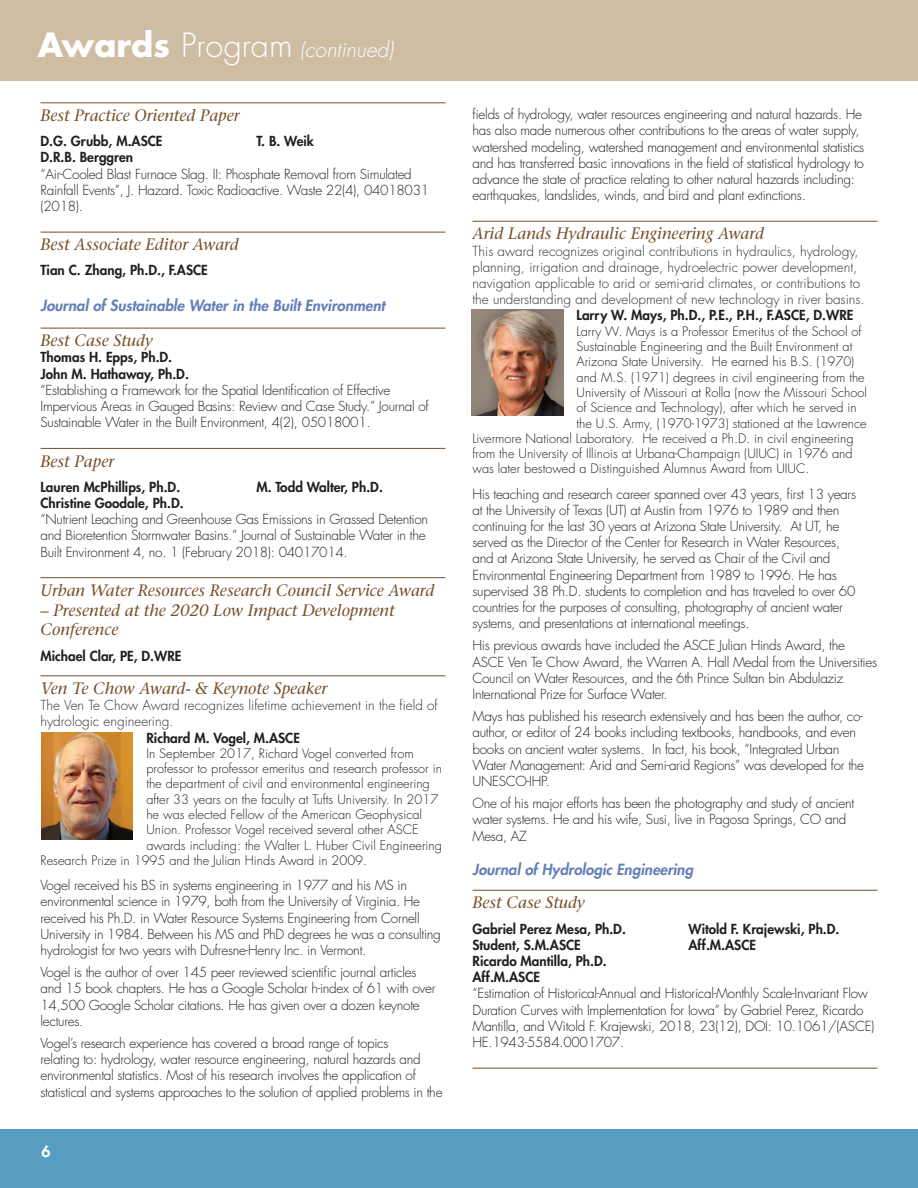
<style>
.page{position:relative;width:918px;height:1188px;background:#fff}
.page>*{position:absolute;margin:0;border:0;box-sizing:border-box;transform-origin:0 0}
.t1{font:italic 300 21px "Futura Std";color:#fff}
.t2{font:italic 16.5px/19.8px "Stone Serif";color:#774e28}
.t3{font:italic 800 15px "Futura Std";color:#6580b7}
.t4{font:800 15px "Futura Std";color:#fff;scale:1.06 1}
.t5{font:300 13.5px/16.2px "Futura Std";letter-spacing:-.02em;color:#231f20}
.t6{font:800 13.5px/16.2px "Futura Std";color:#231f20}
.t7{font:300 13.5px/16.2px "Futura Std";color:#313232}
.t8{font:300 12.75px "Futura Std";color:#231f20}
.s1{font-weight:700;font-style:normal;font-size:32.55px}
.s2{font-style:normal;font-size:32.55px}
</style>
<div class="page">
<div style="left:0;top:1129px;width:918px;height:59px;background:#579dc2"></div>
<hr style="left:40px;top:103px;width:406px;height:1px;background:#774e28">
<hr style="left:40px;top:232px;width:406px;height:1px;background:#774e28">
<hr style="left:40px;top:328px;width:406px;height:1px;background:#774e28">
<hr style="left:40px;top:448px;width:406px;height:1px;background:#774e28">
<hr style="left:40px;top:577px;width:406px;height:1px;background:#774e28">
<hr style="left:40px;top:676px;width:406px;height:1px;background:#774e28">
<hr style="left:472px;top:221px;width:406px;height:1px;background:#774e28">
<hr style="left:472px;top:890px;width:406px;height:1px;background:#774e28">
<hr style="left:472px;top:1068px;width:406px;height:1px;background:#774e28">
<img style="left:41px;top:733px;width:92px;height:106px">
<div style="left:0;top:0;width:918px;height:81px;background:#cebca3"></div>
<img style="left:472px;top:309px;width:91px;height:107px">
<h1 class="t1" style="left:38px;top:37px;width:357px"><span class="s1">Awards</span> <span class="s2">Program</span> (continued)</h1>
<p class="t2" style="left:40px;top:105px;width:201px">Best Practice Oriented Paper</p>
<p class="t6" style="left:40px;top:133px;width:123px">D.G. Grubb, M.ASCE<br>D.R.B. Berggren</p>
<p class="t6" style="left:256px;top:133px;width:59px">T. B. Weik</p>
<p class="t5" style="left:40px;top:166px;width:390px">“Air-Cooled Blast Furnace Slag. II: Phosphate Removal from Simulated<br>Rainfall Events”, J. Hazard. Toxic Radioactive. Waste 22(4), 04018031 (2018).</p>
<p class="t2" style="left:40px;top:235px;width:200px">Best Associate Editor Award</p>
<p class="t6" style="left:40px;top:262px;width:169px">Tian C. Zhang, Ph.D., F.ASCE</p>
<p class="t3" style="left:40px;top:296px;width:346px">Journal of Sustainable Water in the Built Environment</p>
<p class="t2" style="left:40px;top:331px;width:114px">Best Case Study</p>
<p class="t6" style="left:40px;top:349px;width:150px">Thomas H. Epps, Ph.D.<br>John M. Hathaway, Ph.D.</p>
<p class="t5" style="left:40px;top:382px;width:390px">“Establishing a Framework for the Spatial Identification of Effective<br>Impervious Areas in Gauged Basins: Review and Case Study.” Journal of<br>Sustainable Water in the Built Environment, 4(2), 05018001.</p>
<p class="t2" style="left:40px;top:451px;width:75px">Best Paper</p>
<p class="t6" style="left:40px;top:479px;width:145px">Lauren McPhillips, Ph.D.<br>Christine Goodale, Ph.D.</p>
<p class="t6" style="left:256px;top:479px;width:128px">M. Todd Walter, Ph.D.</p>
<p class="t5" style="left:40px;top:512px;width:389px">“Nutrient Leaching and Greenhouse Gas Emissions in Grassed Detention and Bioretention Stormwater Basins.” Journal of Sustainable Water in the<br>Built Environment 4, no. 1 (February 2018): 04017014.</p>
<p class="t2" style="left:40px;top:580px;width:395px">Urban Water Resources Research Council Service Award</p>
<p class="t2" style="left:40px;top:600px;width:356px">– Presented at the 2020 Low Impact Development<br>Conference</p>
<p class="t6" style="left:40px;top:648px;width:143px">Michael Clar, PE, D.WRE</p>
<p class="t2" style="left:40px;top:678px;width:288px">Ven Te Chow Award- &amp; Keynote Speaker</p>
<p class="t7" style="left:40px;top:698px;width:399px">The Ven Te Chow Award recognizes lifetime achievement in the field of hydrologic engineering.</p>
<p class="t6" style="left:146px;top:730px;width:155px">Richard M. Vogel, M.ASCE</p>
<p class="t8" style="left:146px;top:746px;width:269px">In September 2017, Richard Vogel converted from</p>
<p class="t8" style="left:146px;top:761px;width:297px">professor to professor emeritus and research professor in</p>
<p class="t8" style="left:146px;top:776px;width:285px">the department of civil and environmental engineering</p>
<p class="t8" style="left:146px;top:791px;width:293px">after 33 years on the faculty at Tufts University. In 2017</p>
<p class="t8" style="left:146px;top:807px;width:277px">he was elected Fellow of the American Geophysical</p>
<p class="t8" style="left:146px;top:822px;width:274px">Union. Professor Vogel received several other ASCE</p>
<p class="t8" style="left:146px;top:837px;width:297px">awards including: the Walter L. Huber Civil Engineering</p>
<p class="t8" style="left:40px;top:853px;width:328px">Research Prize in 1995 and the Julian Hinds Award in 2009.</p>
<p class="t5" style="left:40px;top:878px;width:402px">Vogel received his BS in systems engineering in 1977 and his MS in environmental science in 1979, both from the University of Virginia. He received his Ph.D. in Water Resource Systems Engineering from Cornell University in 1984. Between his MS and PhD degrees he was a consulting hydrologist for two years with Dufresne-Henry Inc. in Vermont.</p>
<p class="t5" style="left:40px;top:965px;width:397px">Vogel is the author of over 145 peer reviewed scientific journal articles and 15 book chapters. He has a Google Scholar h-index of 61 with over 14,500 Google Scholar citations. He has given over a dozen keynote lectures.</p>
<p class="t5" style="left:40px;top:1035px;width:404px">Vogel’s research experience has covered a broad range of topics<br>relating to: hydrology, water resource engineering, natural hazards and environmental statistics. Most of his research involves the application of statistical and systems approaches to the solution of applied problems in the</p>
<p class="t4" style="left:41px;top:1142px;width:10px">6</p>
<p class="t5" style="left:472px;top:107px;width:393px">fields of hydrology, water resources engineering and natural hazards. He has also made numerous other contributions to the areas of water supply, watershed modeling, watershed management and environmental statistics and has transferred basic innovations in the field of statistical hydrology to advance the state of practice relating to other natural hazards including: earthquakes, landslides, winds, and bird and plant extinctions.</p>
<p class="t2" style="left:472px;top:224px;width:293px">Arid Lands Hydraulic Engineering Award</p>
<p class="t7" style="left:472px;top:243px;width:394px">This award recognizes original contributions in hydraulics, hydrology, planning, irrigation and drainage, hydroelectric power development, navigation applicable to arid or semi-arid climates, or contributions to the understanding and development of new technology in river basins.</p>
<p class="t6" style="left:577px;top:307px;width:278px">Larry W. Mays, Ph.D., P.E., P.H., F.ASCE, D.WRE</p>
<p class="t8" style="left:577px;top:323px;width:287px">Larry W. Mays is a Professor Emeritus of the School of</p>
<p class="t8" style="left:577px;top:339px;width:277px">Sustainable Engineering and the Built Environment at</p>
<p class="t8" style="left:577px;top:354px;width:279px">Arizona State University. He earned his B.S. (1970)</p>
<p class="t8" style="left:577px;top:369px;width:290px">and M.S. (1971) degrees in civil engineering from the</p>
<p class="t8" style="left:577px;top:385px;width:292px">University of Missouri at Rolla (now the Missouri School</p>
<p class="t8" style="left:577px;top:400px;width:282px">of Science and Technology), after which he served in</p>
<p class="t8" style="left:577px;top:415px;width:292px">the U.S. Army, (1970-1973) stationed at the Lawrence</p>
<p class="t8" style="left:472px;top:430px;width:383px">Livermore National Laboratory. He received a Ph.D. in civil engineering</p>
<p class="t8" style="left:472px;top:446px;width:382px">from the University of Illinois at Urbana-Champaign (UIUC) in 1976 and</p>
<p class="t8" style="left:472px;top:461px;width:338px">was later bestowed a Distinguished Alumnus Award from UIUC.</p>
<p class="t5" style="left:472px;top:486px;width:385px">His teaching and research career spanned over 43 years, first 13 years at the University of Texas (UT) at Austin from 1976 to 1989 and then continuing for the last 30 years at Arizona State University. At UT, he served as the Director of the Center for Research in Water Resources, and at Arizona State University, he served as Chair of the Civil and Environmental Engineering Department from 1989 to 1996. He has supervised 38 Ph.D. students to completion and has traveled to over 60 countries for the purposes of consulting, photography of ancient water systems, and presentations at international meetings.</p>
<p class="t5" style="left:472px;top:638px;width:406px">His previous awards have included the ASCE Julian Hinds Award, the ASCE Ven Te Chow Award, the Warren A. Hall Medal from the Universities Council on Water Resources, and the 6th Prince Sultan bin Abdulaziz International Prize for Surface Water.</p>
<p class="t5" style="left:472px;top:709px;width:393px">Mays has published his research extensively and has been the author, co&shy;author, or editor of 24 books including textbooks, handbooks, and even books on ancient water systems. In fact, his book, “Integrated Urban Water Management: Arid and Semi-arid Regions” was developed for the UNESCO-IHP.</p>
<p class="t5" style="left:472px;top:796px;width:383px">One of his major efforts has been the photography and study of ancient water systems. He and his wife, Susi, live in Pagosa Springs, CO and<br>Mesa, AZ</p>
<p class="t3" style="left:472px;top:860px;width:222px">Journal of Hydrologic Engineering</p>
<p class="t2" style="left:472px;top:893px;width:114px">Best Case Study</p>
<p class="t6" style="left:472px;top:921px;width:155px">Gabriel Perez Mesa, Ph.D.<br>Student, S.M.ASCE<br>Ricardo Mantilla, Ph.D.<br>Aff.M.ASCE</p>
<p class="t6" style="left:688px;top:921px;width:152px">Witold F. Krajewski, Ph.D.<br>Aff.M.ASCE</p>
<p class="t5" style="left:472px;top:986px;width:404px">“Estimation of Historical-Annual and Historical-Monthly Scale-Invariant Flow Duration Curves with Implementation for Iowa” by Gabriel Perez, Ricardo Mantilla, and Witold F. Krajewski, 2018, 23(12), DOI: 10.1061/(ASCE)<br>HE.1943-5584.0001707.</p>
</div>
